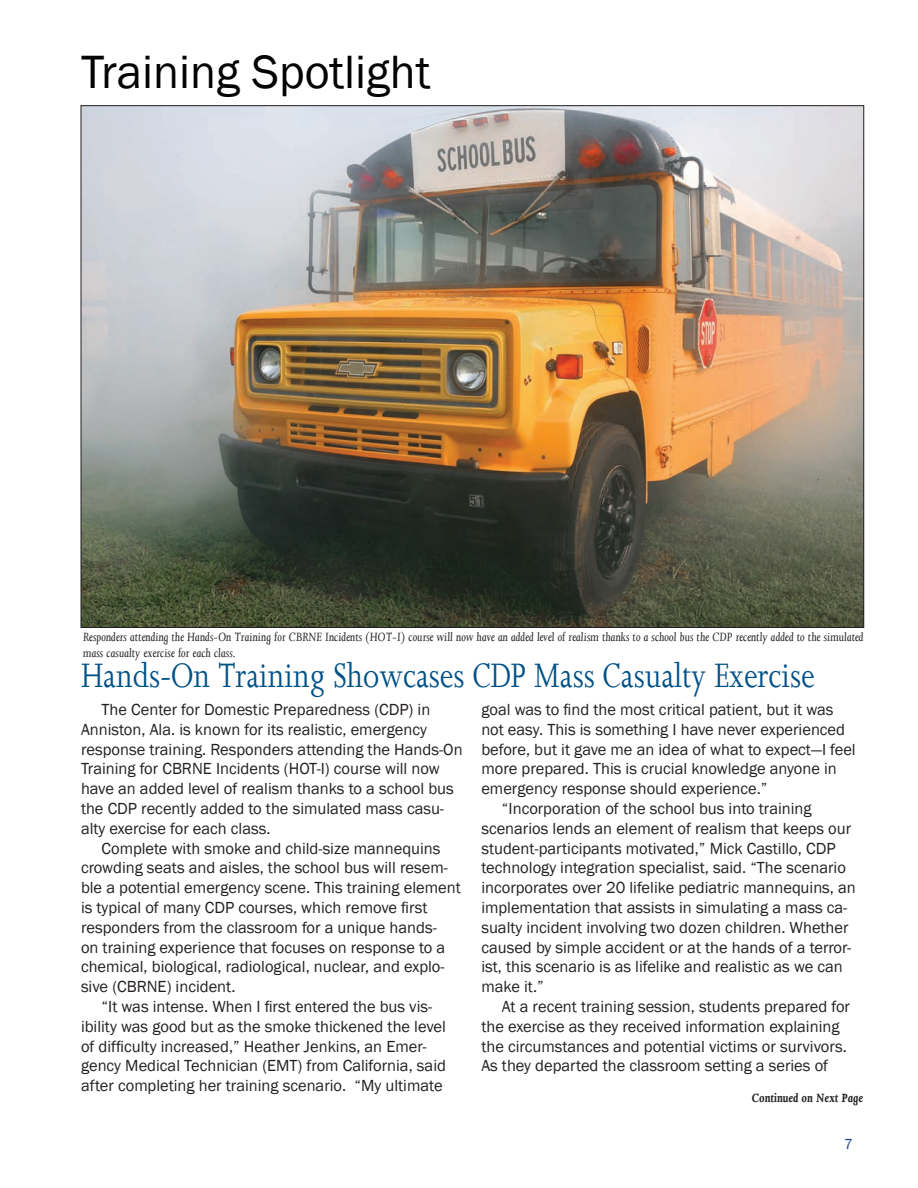
<style>
.page{position:relative;width:918px;height:1188px;background:#fff}
.page>*{position:absolute;margin:0;border:0;box-sizing:border-box;transform-origin:0 0}
.t1{font:48px "Franklin Gothic";color:#040503}
.t2{font:38.25px "Joanna";color:#005187;scale:.83 1}
.t3{font:16.5px/19.8px "Franklin Gothic";color:#231f20}
.t4{font:15px "Franklin Gothic";color:#253f8e}
.t5{font:italic 13.5px/16.2px "Joanna";color:#231f20}
.t6{font:italic 700 13.5px "Joanna";color:#231f20}
</style>
<div class="page">
<img style="left:83px;top:107px;width:779px;height:519px">
<p class="t1" style="left:81px;top:42px;width:351px">Training Spotlight</p>
<p class="t5" style="left:83px;top:628px;width:782px">Responders attending the Hands-On Training for CBRNE Incidents (HOT-I) course will now have an added level of realism thanks to a school bus the CDP recently added to the simulated mass casualty exercise for each class.</p>
<p class="t2" style="left:81px;top:652px;width:886px">Hands-On Training Showcases CDP Mass Casualty Exercise</p>
<p class="t3" style="left:81px;top:700px;width:383px;text-indent:21px">The Center for Domestic Preparedness (CDP) in Anniston, Ala. is known for its realistic, emergency response training. Responders attending the Hands-On Training for CBRNE Incidents (HOT-I) course will now have an added level of realism thanks to a school bus the CDP recently added to the simulated mass casu&shy;alty exercise for each class.</p>
<p class="t3" style="left:81px;top:839px;width:381px;text-indent:21px">Complete with smoke and child-size mannequins crowding seats and aisles, the school bus will resem&shy;ble a potential emergency scene. This training element is typical of many CDP courses, which remove first responders from the classroom for a unique hands-<br>on training experience that focuses on response to a chemical, biological, radiological, nuclear, and explo&shy;sive (CBRNE) incident.</p>
<p class="t3" style="left:81px;top:997px;width:367px;text-indent:21px">“It was intense. When I first entered the bus vis&shy;ibility was good but as the smoke thickened the level of difficulty increased,” Heather Jenkins, an Emer&shy;gency Medical Technician (EMT) from California, said after completing her training scenario. “My ultimate</p>
<p class="t3" style="left:481px;top:700px;width:376px">goal was to find the most critical patient, but it was not easy. This is something I have never experienced before, but it gave me an idea of what to expect—I feel more prepared. This is crucial knowledge anyone in emergency response should experience.”</p>
<p class="t3" style="left:481px;top:799px;width:376px;text-indent:21px">“Incorporation of the school bus into training scenarios lends an element of realism that keeps our student-participants motivated,” Mick Castillo, CDP technology integration specialist, said. “The scenario incorporates over 20 lifelike pediatric mannequins, an implementation that assists in simulating a mass ca&shy;sualty incident involving two dozen children. Whether caused by simple accident or at the hands of a terror&shy;ist, this scenario is as lifelike and realistic as we can make it.”</p>
<p class="t3" style="left:481px;top:997px;width:370px;text-indent:21px">At a recent training session, students prepared for the exercise as they received information explaining the circumstances and potential victims or survivors.<br>As they departed the classroom setting a series of</p>
<p class="t6" style="left:752px;top:1089px;width:113px">Continued on Next Page</p>
<p class="t4" style="left:844px;top:1135px;width:10px">7</p>
</div>
